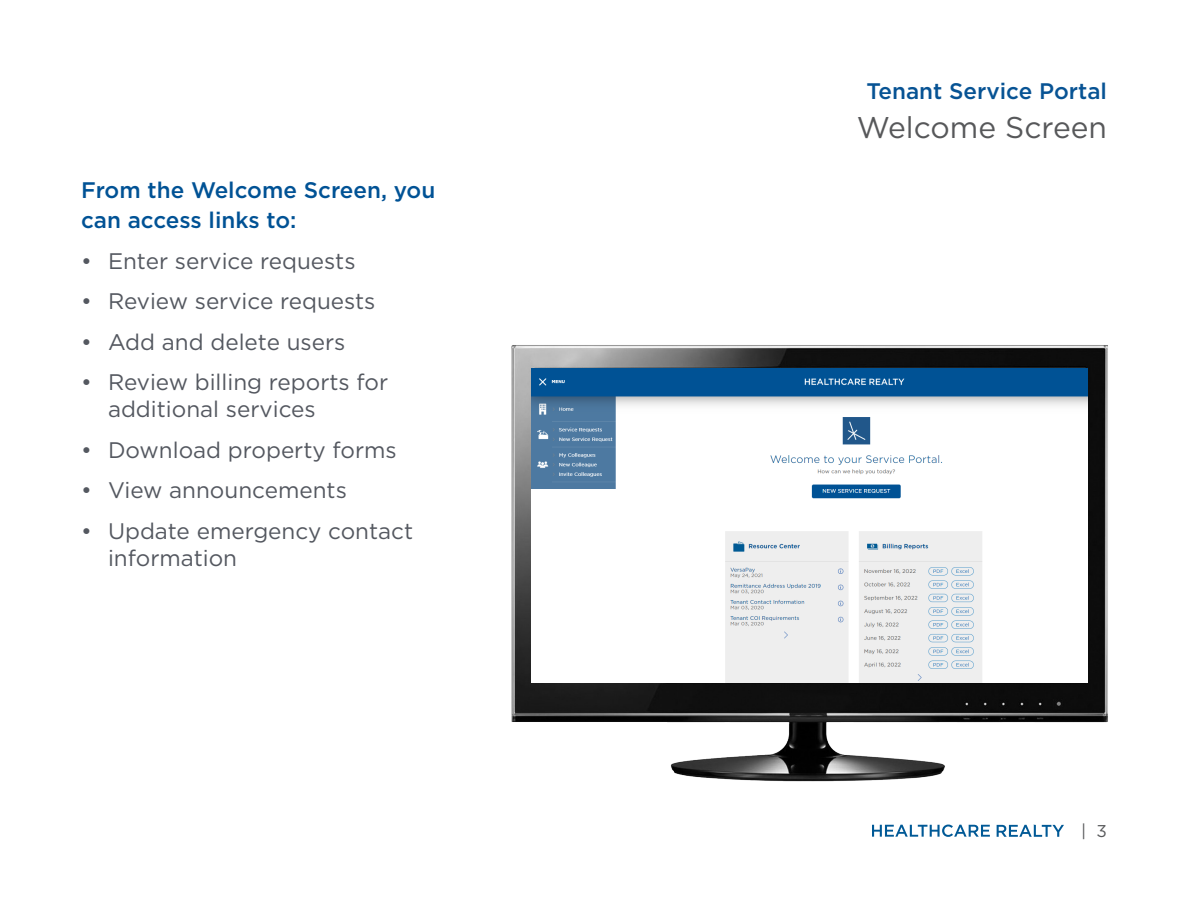
<style>
.page{position:relative;width:1188px;height:918px;background:#fff}
.page>*{position:absolute;margin:0;border:0;box-sizing:border-box;transform-origin:0 0}
.t1{font:30px "Gotham";color:#57585a}
.t2{font:22.5px/27px "Gotham";color:#545860}
.t3{font:500 22.5px/30px "Gotham";color:#005295}
.t4{font:500 22.5px "Gotham";color:#075394}
.t5{font:17.1px "Gotham";color:#58595b}
</style>
<div class="page">
<svg style="left:872px;top:825px;width:118px;height:12px"></svg>
<svg style="left:997px;top:825px;width:67px;height:12px"></svg>
<img style="left:511px;top:345px;width:597px;height:437px">
<img style="left:532px;top:368px;width:555px;height:314px">
<p class="t3" style="left:81px;top:175px;width:356px">From the Welcome Screen, you can access links to:</p>
<p class="t2" style="left:81px;top:247px;width:276px">• Enter service requests</p>
<p class="t2" style="left:81px;top:287px;width:296px">• Review service requests</p>
<p class="t2" style="left:81px;top:328px;width:266px">• Add and delete users</p>
<p class="t2" style="left:108px;top:368px;width:282px;text-indent:-27px">• Review billing reports for additional services</p>
<p class="t2" style="left:81px;top:436px;width:317px">• Download property forms</p>
<p class="t2" style="left:81px;top:476px;width:267px">• View announcements</p>
<p class="t2" style="left:108px;top:517px;width:307px;text-indent:-27px">• Update emergency contact information</p>
<p class="t4" style="left:866px;top:76px;width:242px">Tenant Service Portal</p>
<p class="t1" style="left:857px;top:108px;width:252px">Welcome Screen</p>
<p class="t5" style="left:1081px;top:820px;width:27px">| 3</p>
</div>
